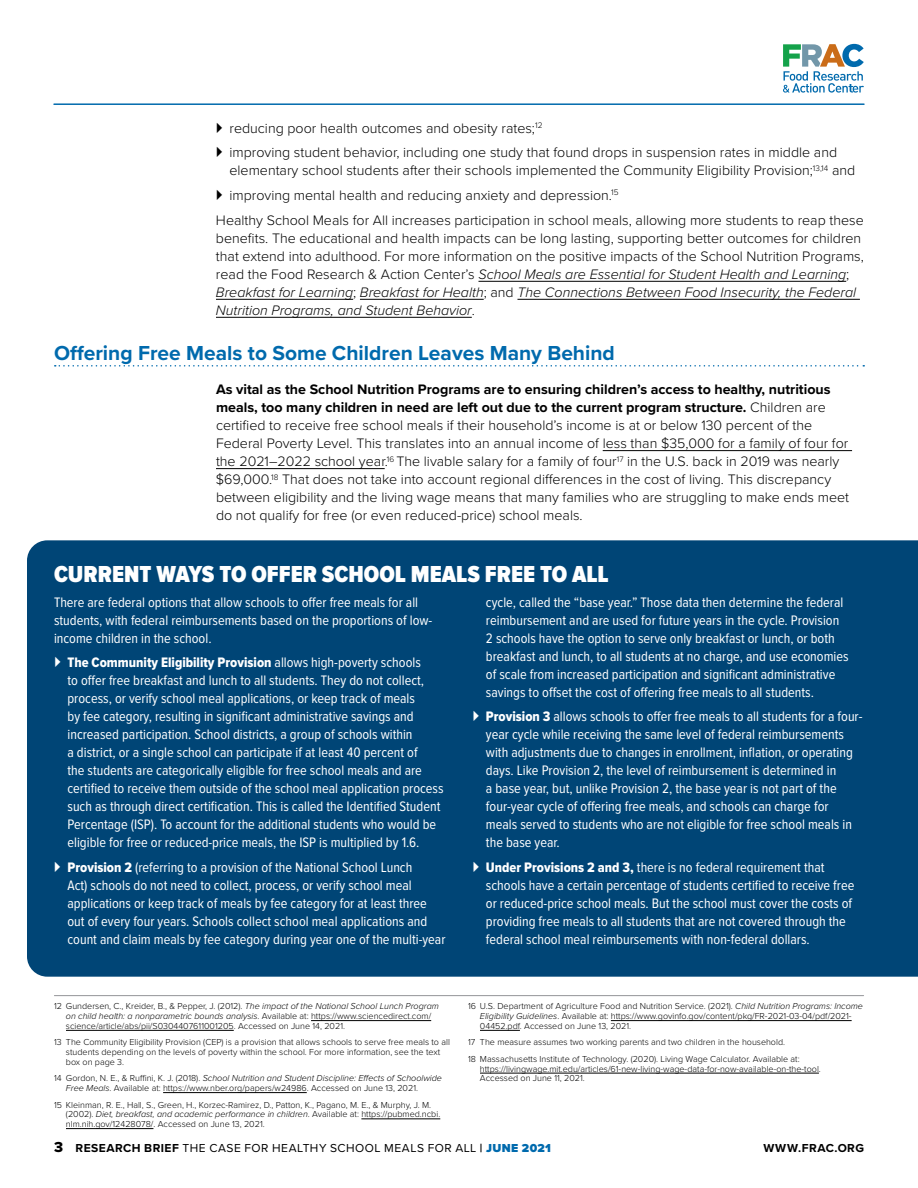
<style>
.page{position:relative;width:918px;height:1188px;background:#fff}
.page>*{position:absolute;margin:0;border:0;box-sizing:border-box;transform-origin:0 0}
.t1{font:900 24px "Proxima Nova Cond";color:#fff}
.t2{font:700 21px "Proxima Nova";color:#006aad}
.t3{font:14.25px/18px "Proxima Nova Cond";color:#fff}
.t4{font:300 14.25px/18px "Proxima Nova";color:#000}
.t5{font:14.25px "Proxima Nova Cond Extrabld";color:#fff}
.t6{font:12px "Proxima Nova";letter-spacing:.04em;color:#000}
.t7{font:700 12px "Proxima Nova";letter-spacing:.04em;color:#000}
.t8{font:300 9px/9.8px "Proxima Nova";color:#000}
.s1{font-style:italic}
.s2{font-weight:700}
.s3{font-family:"Proxima Nova Cond"}
.s4{font-family:"Proxima Nova Cond Extrabld"}
.s5{font-family:"Proxima Nova Extrabld";font-size:15px}
.s6{font-weight:900;color:#006aad}
</style>
<div class="page">
<hr style="left:54px;top:103px;width:810px;height:2px;background:#006aad">
<svg style="left:783px;top:44px;width:81px;height:49px"></svg>
<div style="left:27px;top:540px;width:891px;height:437px;background:#004576"></div>
<hr style="left:54px;top:995px;width:810px;height:1px;background:#939598">
<hr style="left:311px;top:1020px;width:120px;height:1px;background:#000">
<hr style="left:66px;top:1030px;width:168px;height:1px;background:#000">
<hr style="left:163px;top:1092px;width:144px;height:1px;background:#000">
<hr style="left:361px;top:1119px;width:79px;height:1px;background:#000">
<hr style="left:66px;top:1128px;width:87px;height:1px;background:#000">
<hr style="left:611px;top:1020px;width:241px;height:1px;background:#000">
<hr style="left:480px;top:1030px;width:40px;height:1px;background:#000">
<hr style="left:480px;top:1073px;width:339px;height:1px;background:#000">
<hr style="left:478px;top:281px;width:368px;height:1px;background:#000">
<hr style="left:216px;top:299px;width:137px;height:1px;background:#000">
<hr style="left:360px;top:299px;width:124px;height:1px;background:#000">
<hr style="left:517px;top:299px;width:343px;height:1px;background:#000">
<hr style="left:216px;top:317px;width:256px;height:1px;background:#000">
<svg style="left:55px;top:365px;width:809px;height:2px"></svg>
<hr style="left:603px;top:450px;width:249px;height:1px;background:#000">
<hr style="left:216px;top:468px;width:169px;height:1px;background:#000">
<svg style="left:55px;top:657px;width:5px;height:10px"></svg>
<svg style="left:55px;top:862px;width:5px;height:10px"></svg>
<svg style="left:474px;top:711px;width:5px;height:10px"></svg>
<svg style="left:474px;top:862px;width:5px;height:10px"></svg>
<p class="t4" style="left:229px;top:115px;width:609px;line-height:24.8px">reducing poor health outcomes and obesity rates;<sup>12<br></sup>improving student behavior, including one study that found drops in suspension rates in middle and</p>
<p class="t4" style="left:229px;top:161px;width:627px">elementary school students after their schools implemented the Community Eligibility Provision;<sup>13,14</sup> and</p>
<p class="t4" style="left:229px;top:186px;width:391px">improving mental health and reducing anxiety and depression.<sup>15</sup></p>
<p class="t4" style="left:216px;top:210px;width:649px">Healthy School Meals for All increases participation in school meals, allowing more students to reap these</p>
<p class="t4" style="left:216px;top:228px;width:649px">benefits. The educational and health impacts can be long lasting, supporting better outcomes for children that extend into adulthood. For more information on the positive impacts of the School Nutrition Programs, read the Food Research &amp; Action Center’s <span class="s1">School Meals are Essential for Student Health and Learning</span>; <span class="s1">Breakfast for Learning</span>; <span class="s1">Breakfast for Health</span>; and <span class="s1">The Connections Between Food Insecurity, the Federal Nutrition Programs, and Student Behavior</span>.</p>
<h2 class="t2" style="left:54px;top:337px;width:562px">Offering Free Meals to Some Children Leaves Many Behind</h2>
<p class="t4" style="left:216px;top:380px;width:635px"><span class="s2">As vital as the School Nutrition Programs are to ensuring children’s access to healthy, nutritious meals, too many children in need are left out due to the current program structure.</span> Children are certified to receive free school meals if their household’s income is at or below 130 percent of the Federal Poverty Level. This translates into an annual income of less than $35,000 for a family of four for the 2021–2022 school year.<sup>16</sup> The livable salary for a family of four<sup>17</sup> in the U.S. back in 2019 was nearly $69,000.<sup>18</sup> That does not take into account regional differences in the cost of living. This discrepancy between eligibility and the living wage means that many families who are struggling to make ends meet do not qualify for free (or even reduced-price) school meals.</p>
<h1 class="t1" style="left:54px;top:561px;width:556px">CURRENT WAYS TO OFFER SCHOOL MEALS FREE TO ALL</h1>
<p class="t3" style="left:54px;top:593px;width:380px">There are federal options that allow schools to offer free meals for all students, with federal reimbursements based on the proportions of low&shy;income children in the school.</p>
<p class="t5" style="left:67px;top:655px;width:355px">The Community Eligibility Provision <span class="s3">allows high-poverty schools</span></p>
<p class="t3" style="left:67px;top:672px;width:378px">to offer free breakfast and lunch to all students. They do not collect, process, or verify school meal applications, or keep track of meals<br>by fee category, resulting in significant administrative savings and increased participation. School districts, a group of schools within<br>a district, or a single school can participate if at least 40 percent of<br>the students are categorically eligible for free school meals and are certified to receive them outside of the school meal application process such as through direct certification. This is called the Identified Student Percentage (ISP). To account for the additional students who would be eligible for free or reduced-price meals, the ISP is multiplied by 1.6.</p>
<p class="t3" style="left:67px;top:859px;width:380px"><span class="s4">Provision 2</span> (referring to a provision of the National School Lunch<br>Act) schools do not need to collect, process, or verify school meal applications or keep track of meals by fee category for at least three out of every four years. Schools collect school meal applications and count and claim meals by fee category during year one of the multi-year</p>
<p class="t3" style="left:486px;top:593px;width:364px">cycle, called the “base year.” Those data then determine the federal reimbursement and are used for future years in the cycle. Provision 2 schools have the option to serve only breakfast or lunch, or both breakfast and lunch, to all students at no charge, and use economies of scale from increased participation and significant administrative savings to offset the cost of offering free meals to all students.</p>
<p class="t3" style="left:486px;top:708px;width:378px"><span class="s4">Provision 3</span> allows schools to offer free meals to all students for a four&shy;year cycle while receiving the same level of federal reimbursements with adjustments due to changes in enrollment, inflation, or operating days. Like Provision 2, the level of reimbursement is determined in<br>a base year, but, unlike Provision 2, the base year is not part of the four-year cycle of offering free meals, and schools can charge for meals served to students who are not eligible for free school meals in the base year.</p>
<p class="t3" style="left:486px;top:859px;width:370px"><span class="s4">Under Provisions 2 and 3,</span> there is no federal requirement that schools have a certain percentage of students certified to receive free or reduced-price school meals. But the school must cover the costs of providing free meals to all students that are not covered through the federal school meal reimbursements with non-federal dollars.</p>
<p class="t8" style="left:66px;top:1001px;width:374px;text-indent:-12px">12 Gundersen, C., Kreider, B., &amp; Pepper, J. (2012). <span class="s1">The impact of the National School Lunch Program on child health: a nonparametric bounds analysis</span>. Available at: https://www.sciencedirect.com/ science/article/abs/pii/S0304407611001205. Accessed on June 14, 2021.</p>
<p class="t8" style="left:66px;top:1037px;width:386px;text-indent:-12px">13 The Community Eligibility Provision (CEP) is a provision that allows schools to serve free meals to all students depending on the levels of poverty within the school. For more information, see the text box on page 3.</p>
<p class="t8" style="left:66px;top:1073px;width:378px;text-indent:-12px">14 Gordon, N. E., &amp; Ruffini, K. J. (2018). <span class="s1">School Nutrition and Student Discipline: Effects of Schoolwide<br>Free Meals</span>. Available at: https://www.nber.org/papers/w24986. Accessed on June 13, 2021.</p>
<p class="t8" style="left:66px;top:1099px;width:376px;text-indent:-12px">15 Kleinman, R. E., Hall, S., Green, H., Korzec-Ramirez, D., Patton, K., Pagano, M. E., &amp; Murphy, J. M. (2002). <span class="s1">Diet, breakfast, and academic performance in children</span>. Available at: https://pubmed.ncbi. nlm.nih.gov/12428078/. Accessed on June 13, 2021.</p>
<p class="t8" style="left:480px;top:1001px;width:385px;text-indent:-12px">16 U.S. Department of Agriculture Food and Nutrition Service. (2021). <span class="s1">Child Nutrition Programs: Income<br>Eligibility Guidelines</span>. Available at: https://www.govinfo.gov/content/pkg/FR-2021-03-04/pdf/2021-<br>04452.pdf. Accessed on June 13, 2021.</p>
<p class="t8" style="left:468px;top:1034px;width:333px;line-height:16.5px">17 The measure assumes two working parents and two children in the household.<br>18 Massachusetts Institute of Technology. (2020). Living Wage Calculator. Available at:</p>
<p class="t8" style="left:480px;top:1063px;width:342px">https://livingwage.mit.edu/articles/61-new-living-wage-data-for-now-available-on-the-tool.<br>Accessed on June 11, 2021.</p>
<p class="t6" style="left:54px;top:1139px;width:499px"><span class="s5">3</span> <span class="s2">RESEARCH BRIEF</span> THE CASE FOR HEALTHY SCHOOL MEALS FOR ALL <span class="s2">|</span> <span class="s6">JUNE 2021</span></p>
<p class="t7" style="left:763px;top:1139px;width:102px">WWW.FRAC.ORG</p>
</div>
